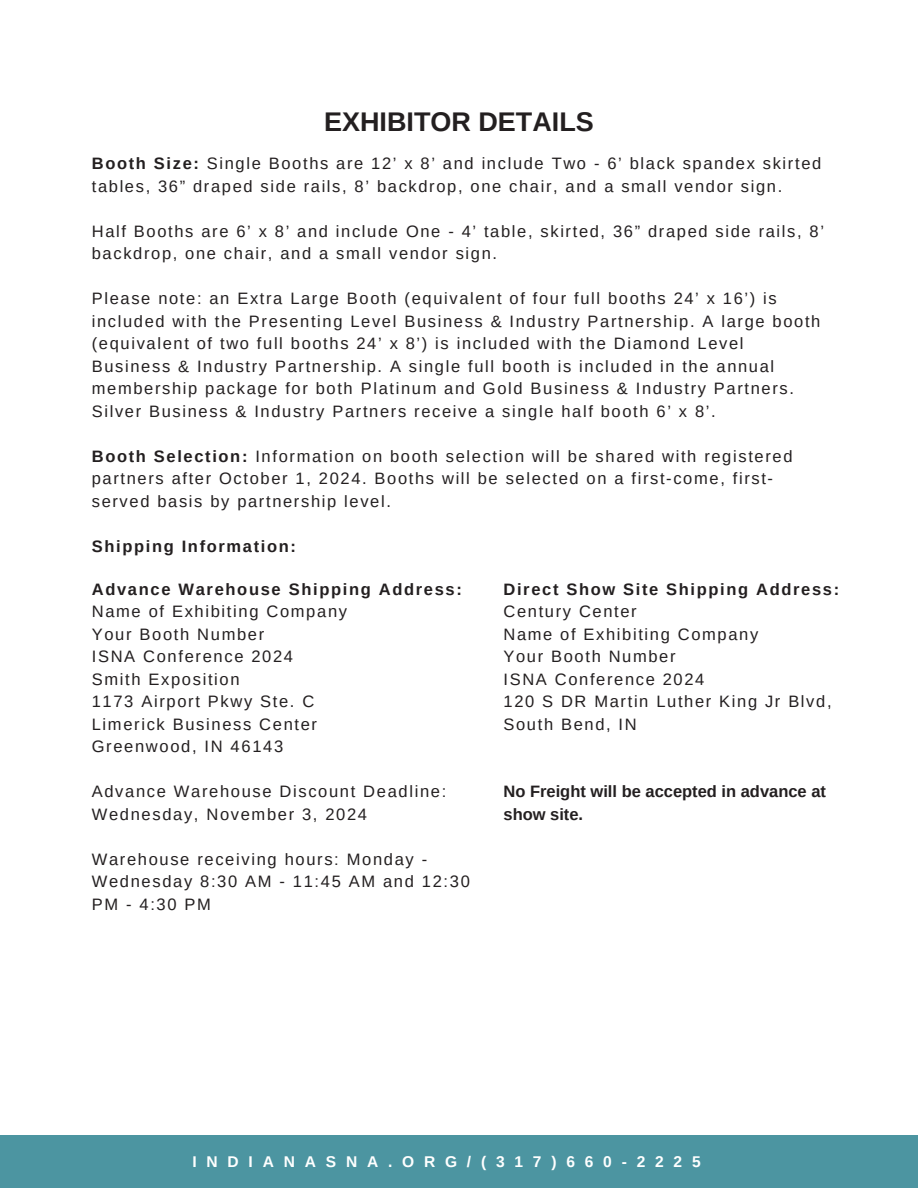
<style>
.page{position:relative;width:918px;height:1188px;background:#fff}
.page>*{position:absolute;margin:0;border:0;box-sizing:border-box;transform-origin:0 0}
.t1{font:700 27px "Arimo";color:#231f20}
.t2{font:16.5px/22.5px "Arimo";letter-spacing:.1em;color:#231f20}
.t3{font:700 16.5px "Arimo";letter-spacing:.1em;color:#231f20}
.t4{font:700 16.5px/22.5px "Arimo";color:#231f20}
.t5{font:700 15.6px "Arimo";letter-spacing:.63em;color:#fff}
.s1{font-weight:700}
</style>
<div class="page">
<div style="left:0;top:1136px;width:918px;height:52px;background:#4c95a1"></div>
<h1 class="t1" style="left:324px;top:106px;width:271px">EXHIBITOR DETAILS</h1>
<p class="t2" style="left:92px;top:152px;width:731px"><span class="s1">Booth Size:</span> Single Booths are 12’ x 8’ and include Two - 6’ black spandex skirted tables, 36” draped side rails, 8’ backdrop, one chair, and a small vendor sign.</p>
<p class="t2" style="left:92px;top:220px;width:734px">Half Booths are 6’ x 8’ and include One - 4’ table, skirted, 36” draped side rails, 8’ backdrop, one chair, and a small vendor sign.</p>
<p class="t2" style="left:92px;top:287px;width:730px">Please note: an Extra Large Booth (equivalent of four full booths 24’ x 16’) is included with the Presenting Level Business &amp; Industry Partnership. A large booth (equivalent of two full booths 24’ x 8’) is included with the Diamond Level Business &amp; Industry Partnership. A single full booth is included in the annual membership package for both Platinum and Gold Business &amp; Industry Partners.<br>Silver Business &amp; Industry Partners receive a single half booth 6’ x 8’.</p>
<p class="t2" style="left:92px;top:445px;width:702px"><span class="s1">Booth Selection:</span> Information on booth selection will be shared with registered partners after October 1, 2024. Booths will be selected on a first-come, first&shy;served basis by partnership level.</p>
<h3 class="t3" style="left:92px;top:537px;width:206px">Shipping Information:</h3>
<p class="t3" style="left:504px;top:580px;width:337px">Direct Show Site Shipping Address:</p>
<p class="t2" style="left:504px;top:600px;width:135px">Century Center</p>
<p class="t2" style="left:504px;top:623px;width:256px">Name of Exhibiting Company</p>
<p class="t2" style="left:504px;top:645px;width:174px">Your Booth Number</p>
<p class="t2" style="left:504px;top:668px;width:202px">ISNA Conference 2024</p>
<p class="t2" style="left:504px;top:690px;width:330px">120 S DR Martin Luther King Jr Blvd,<br>South Bend, IN</p>
<p class="t3" style="left:92px;top:580px;width:372px">Advance Warehouse Shipping Address:</p>
<p class="t2" style="left:92px;top:600px;width:257px">Name of Exhibiting Company</p>
<p class="t2" style="left:92px;top:623px;width:174px">Your Booth Number</p>
<p class="t2" style="left:92px;top:645px;width:203px">ISNA Conference 2024</p>
<p class="t2" style="left:92px;top:668px;width:149px">Smith Exposition</p>
<p class="t2" style="left:92px;top:690px;width:224px">1173 Airport Pkwy Ste. C</p>
<p class="t2" style="left:92px;top:713px;width:227px">Limerick Business Center</p>
<p class="t2" style="left:92px;top:735px;width:193px">Greenwood, IN 46143</p>
<p class="t2" style="left:92px;top:780px;width:356px">Advance Warehouse Discount Deadline:</p>
<p class="t2" style="left:92px;top:803px;width:277px">Wednesday, November 3, 2024</p>
<h3 class="t2" style="left:92px;top:848px;width:380px">Warehouse receiving hours: Monday -<br>Wednesday 8:30 AM - 11:45 AM and 12:30<br>PM - 4:30 PM</h3>
<p class="t4" style="left:504px;top:780px;width:324px">No Freight will be accepted in advance at show site.</p>
<h2 class="t5" style="left:193px;top:1152px;width:510px">INDIANASNA.ORG/(317)660-2225</h2>
</div>
